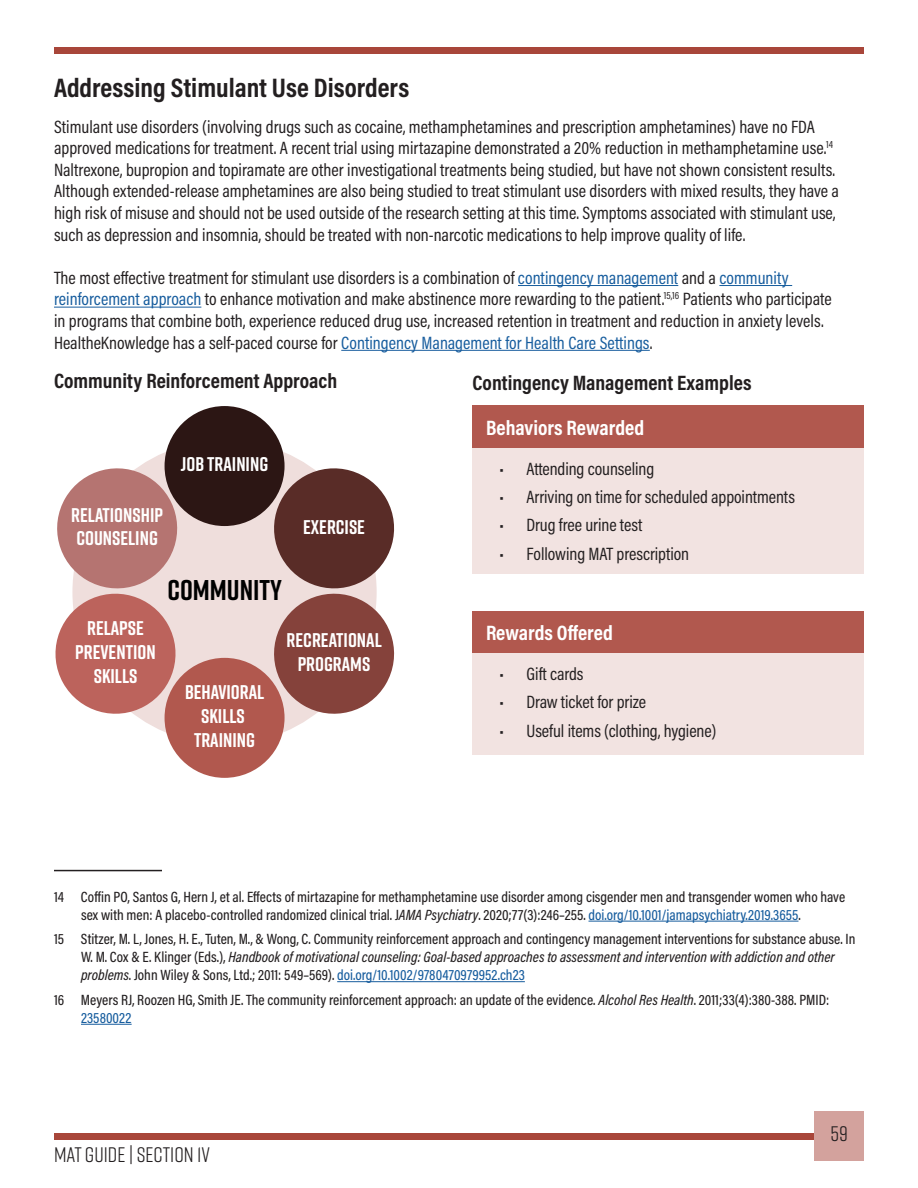
<style>
.page{position:relative;width:918px;height:1188px;background:#fff}
.page>*{position:absolute;margin:0;border:0;box-sizing:border-box;transform-origin:0 0}
.t1{font:700 28.5px "Rift";color:#000}
.Header_2{font:700 27px "Acumin Pro Cond";color:#231f20}
.Header_3{font:700 21px "Acumin Pro Cond";color:#231f20}
.Header_3-2{font:700 21px "Acumin Pro Cond";color:#fff}
.t2{font:21px "Rift";color:#231f20}
.t3{font:700 19.8px/23.7px "Rift";color:#fff;text-align:center}
.Paragraph{font:18px/21.6px "Acumin Pro Cond";color:#231f20}
.Footnote{font:15px/18px "Acumin Variable Concept";color:#231f20}
.s1{color:#175d9e}
</style>
<div class="page">
<div style="left:54px;top:1133px;width:810px;height:6px;background:#a8463a"></div>
<div style="left:814px;top:1111px;width:50px;height:50px;background:#d3a29d"></div>
<div style="left:54px;top:47px;width:810px;height:6px;background:#a8463a"></div>
<hr style="left:518px;top:285px;width:160px;height:1px;background:#175d9e">
<hr style="left:719px;top:285px;width:73px;height:1px;background:#175d9e">
<hr style="left:54px;top:307px;width:147px;height:1px;background:#175d9e">
<hr style="left:341px;top:350px;width:309px;height:1px;background:#175d9e">
<div style="left:72px;top:440px;width:305px;height:304px;background:#efdedc;border-radius:50%"></div>
<div style="left:165px;top:406px;width:120px;height:120px;background:#2c1614;border-radius:50%"></div>
<div style="left:165px;top:658px;width:120px;height:120px;background:#b1584e;border-radius:50%"></div>
<svg style="left:266px;top:460px;width:128px;height:262px"></svg>
<svg style="left:56px;top:460px;width:130px;height:262px"></svg>
<hr style="left:54px;top:870px;width:108px;height:1px;background:#231f20">
<hr style="left:589px;top:921px;width:209px;height:1px;background:#175d9e">
<hr style="left:337px;top:981px;width:188px;height:1px;background:#175d9e">
<hr style="left:81px;top:1024px;width:51px;height:1px;background:#175d9e">
<div style="left:472px;top:406px;width:392px;height:42px;background:#b1584e"></div>
<div style="left:472px;top:448px;width:392px;height:125px;background:#f2e3e1"></div>
<div style="left:472px;top:611px;width:392px;height:42px;background:#b1584e"></div>
<div style="left:472px;top:653px;width:392px;height:102px;background:#f2e3e1"></div>
<p class="Header_2" style="left:54px;top:70px;width:357px">Addressing Stimulant Use Disorders</p>
<p class="Paragraph" style="left:54px;top:115px;width:787px">Stimulant use disorders (involving drugs such as cocaine, methamphetamines and prescription amphetamines) have no FDA approved medications for treatment. A recent trial using mirtazapine demonstrated a 20% reduction in methamphetamine use.<sup>14<br></sup>Naltrexone, bupropion and topiramate are other investigational treatments being studied, but have not shown consistent results.<br>Although extended-release amphetamines are also being studied to treat stimulant use disorders with mixed results, they have a high risk of misuse and should not be used outside of the research setting at this time. Symptoms associated with stimulant use, such as depression and insomnia, should be treated with non-narcotic medications to help improve quality of life.</p>
<p class="Paragraph" style="left:54px;top:266px;width:779px">The most effective treatment for stimulant use disorders is a combination of <span class="s1">contingency management</span> and a <span class="s1">community reinforcement approach</span> to enhance motivation and make abstinence more rewarding to the patient.<sup>15,16</sup> Patients who participate in programs that combine both, experience reduced drug use, increased retention in treatment and reduction in anxiety levels.<br>HealtheKnowledge has a self-paced course for <span class="s1">Contingency Management for Health Care Settings</span>.</p>
<p class="Header_3" style="left:54px;top:367px;width:285px">Community Reinforcement Approach</p>
<p class="Header_3" style="left:472px;top:369px;width:281px">Contingency Management Examples</p>
<p class="Header_3-2" style="left:486px;top:413px;width:160px">Behaviors Rewarded</p>
<p class="Paragraph" style="left:500px;top:457px;width:156px">• Attending counseling</p>
<p class="Paragraph" style="left:500px;top:486px;width:297px">• Arriving on time for scheduled appointments</p>
<p class="Paragraph" style="left:500px;top:514px;width:144px">• Drug free urine test</p>
<p class="Paragraph" style="left:500px;top:542px;width:191px">• Following MAT prescription</p>
<p class="t3" style="left:181px;top:452px;width:89px">JOB TRAINING</p>
<p class="t3" style="left:71px;top:502px;width:93px;text-align:left">RELATIONSHIP<br>COUNSELING</p>
<p class="t3" style="left:303px;top:514px;width:63px">EXERCISE</p>
<p class="t3" style="left:75px;top:616px;width:82px">RELAPSE<br>PREVENTION<br>SKILLS</p>
<p class="t1" style="left:167px;top:569px;width:116px">COMMUNITY</p>
<p class="t3" style="left:185px;top:680px;width:81px">BEHAVIORAL<br>SKILLS<br>TRAINING</p>
<p class="t3" style="left:287px;top:628px;width:97px">RECREATIONAL<br>PROGRAMS</p>
<p class="Header_3-2" style="left:486px;top:619px;width:129px">Rewards Offered</p>
<p class="Paragraph" style="left:500px;top:663px;width:86px">• Gift cards</p>
<p class="Paragraph" style="left:500px;top:691px;width:148px">• Draw ticket for prize</p>
<p class="Paragraph" style="left:500px;top:719px;width:219px">• Useful items (clothing, hygiene)</p>
<p class="Footnote" style="left:81px;top:887px;width:766px;text-indent:-27px">14 Coffin PO, Santos G, Hern J, et al. Effects of mirtazapine for methamphetamine use disorder among cisgender men and transgender women who have sex with men: A placebo-controlled randomized clinical trial. JAMA Psychiatry. 2020;77(3):246–255. <span class="s1">doi.org/10.1001/jamapsychiatry.2019.3655</span>.</p>
<p class="Footnote" style="left:81px;top:929px;width:776px;text-indent:-27px">15 Stitzer, M. L, Jones, H. E., Tuten, M., &amp; Wong, C. Community reinforcement approach and contingency management interventions for substance abuse. In<br>W. M. Cox &amp; E. Klinger (Eds.), Handbook of motivational counseling: Goal-based approaches to assessment and intervention with addiction and other problems. John Wiley &amp; Sons, Ltd.; 2011: 549–569). <span class="s1">doi.org/10.1002/9780470979952.ch23</span></p>
<p class="Footnote" style="left:81px;top:990px;width:750px;text-indent:-27px">16 Meyers RJ, Roozen HG, Smith JE. The community reinforcement approach: an update of the evidence. Alcohol Res Health. 2011;33(4):380-388. PMID:<br><span class="s1">23580022</span></p>
<p class="t2" style="left:54px;top:1140px;width:158px">MAT GUIDE | SECTION 1V</p>
<p class="t2" style="left:830px;top:1119px;width:19px">59</p>
</div>
